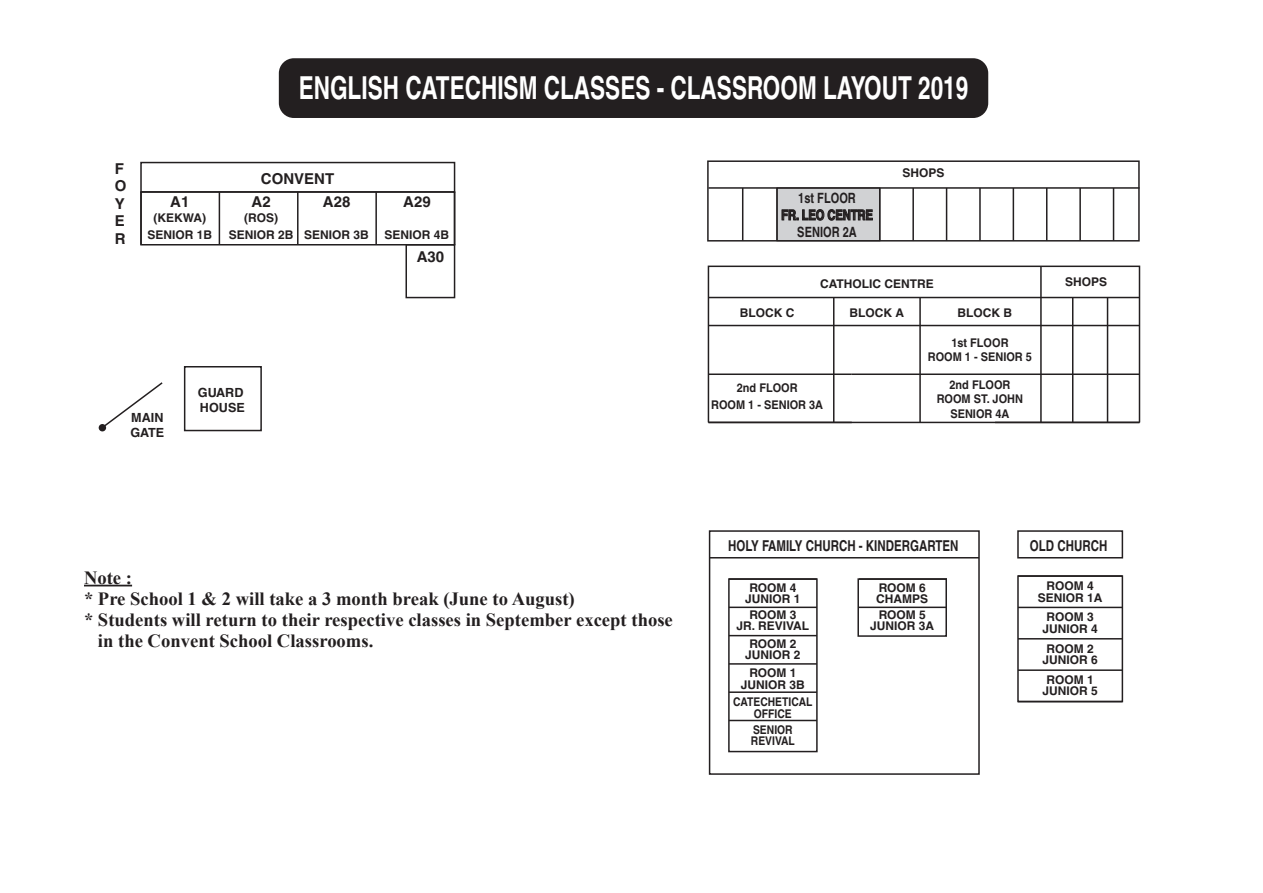
<style>
.page{position:relative;width:1263px;height:893px;background:#fff}
.page>*{position:absolute;margin:0;border:0;box-sizing:border-box;transform-origin:0 0}
.t1{font:700 31.65px "Helvetica";color:#fff;scale:.71 1}
.t2{font:700 18.6px "Times New Roman";color:#231f20}
.t3{font:700 15px "Helvetica";color:#231f20;scale:.77 1}
.t4{font:700 15px/17.4px "Helvetica";color:#231f20}
.t5{font:700 14.25px/17px "Helvetica";color:#231f20;text-align:center;scale:.78 1}
.t6{font:700 12.6px/15.1px "Helvetica";color:#231f20}
.t7{font:700 12px/11.4px "Helvetica";color:#231f20;text-align:center}
.t8{font:700 12px/14.4px "Helvetica";color:#231f20;text-align:center;scale:.91 1}
.t9{font:700 12px/11.4px "Helvetica";color:#231f20;text-align:center;scale:.86 1}
</style>
<div class="page">
<div style="left:777px;top:188px;width:103px;height:53px;background:#d1d2d4"></div>
<div style="left:279px;top:58px;width:709px;height:60px;background:#231f20;border-radius:15px"></div>
<div style="left:140px;top:162px;width:315px;height:31px;border:2px solid #231f20"></div>
<div style="left:140px;top:191px;width:315px;height:54px;border:2px solid #231f20"></div>
<div style="left:405px;top:244px;width:50px;height:54px;border:2px solid #231f20"></div>
<hr style="left:297px;top:192px;width:1px;height:53px;background:#231f20">
<hr style="left:375px;top:192px;width:2px;height:53px;background:#231f20">
<hr style="left:219px;top:192px;width:1px;height:53px;background:#231f20">
<hr style="left:454px;top:192px;width:1px;height:53px;background:#231f20">
<hr style="left:140px;top:192px;width:2px;height:53px;background:#231f20">
<div style="left:707px;top:160px;width:433px;height:82px;border:2px solid #231f20"></div>
<hr style="left:708px;top:187px;width:431px;height:2px;background:#231f20">
<hr style="left:742px;top:188px;width:1px;height:53px;background:#231f20">
<hr style="left:776px;top:188px;width:2px;height:53px;background:#231f20">
<hr style="left:879px;top:188px;width:1px;height:53px;background:#231f20">
<hr style="left:912px;top:188px;width:2px;height:53px;background:#231f20">
<hr style="left:946px;top:188px;width:1px;height:53px;background:#231f20">
<hr style="left:979px;top:188px;width:2px;height:53px;background:#231f20">
<hr style="left:1012px;top:188px;width:2px;height:53px;background:#231f20">
<hr style="left:1046px;top:188px;width:1px;height:53px;background:#231f20">
<hr style="left:1079px;top:188px;width:2px;height:53px;background:#231f20">
<hr style="left:1113px;top:188px;width:1px;height:53px;background:#231f20">
<svg style="left:782px;top:209px;width:91px;height:12px"></svg>
<div style="left:708px;top:266px;width:432px;height:157px;border:2px solid #231f20"></div>
<hr style="left:708px;top:297px;width:431px;height:1px;background:#231f20">
<hr style="left:833px;top:297px;width:1px;height:125px;background:#231f20">
<hr style="left:919px;top:297px;width:2px;height:125px;background:#231f20">
<hr style="left:1040px;top:266px;width:2px;height:156px;background:#231f20">
<hr style="left:1072px;top:297px;width:1px;height:125px;background:#231f20">
<hr style="left:1107px;top:297px;width:1px;height:125px;background:#231f20">
<hr style="left:708px;top:325px;width:431px;height:1px;background:#231f20">
<hr style="left:708px;top:373px;width:144px;height:2px;background:#231f20">
<hr style="left:852px;top:373px;width:287px;height:2px;background:#231f20">
<hr style="left:708px;top:422px;width:431px;height:1px;background:#231f20">
<div style="left:709px;top:530px;width:271px;height:245px;border:2px solid #231f20"></div>
<hr style="left:710px;top:557px;width:269px;height:1px;background:#231f20">
<div style="left:1017px;top:575px;width:106px;height:127px;border:2px solid #231f20"></div>
<hr style="left:1018px;top:607px;width:104px;height:1px;background:#231f20">
<div style="left:728px;top:578px;width:90px;height:174px;border:2px solid #231f20"></div>
<hr style="left:729px;top:607px;width:88px;height:1px;background:#231f20">
<hr style="left:729px;top:635px;width:88px;height:1px;background:#231f20">
<hr style="left:729px;top:663px;width:88px;height:2px;background:#231f20">
<hr style="left:729px;top:691px;width:88px;height:2px;background:#231f20">
<hr style="left:729px;top:720px;width:88px;height:1px;background:#231f20">
<hr style="left:729px;top:578px;width:88px;height:2px;background:#231f20">
<div style="left:857px;top:578px;width:90px;height:59px;border:2px solid #231f20"></div>
<hr style="left:858px;top:607px;width:88px;height:1px;background:#231f20">
<hr style="left:859px;top:578px;width:88px;height:2px;background:#231f20">
<hr style="left:1018px;top:638px;width:104px;height:2px;background:#231f20">
<hr style="left:1018px;top:669px;width:104px;height:2px;background:#231f20">
<div style="left:1017px;top:530px;width:106px;height:28px;border:2px solid #231f20"></div>
<hr style="left:1018px;top:575px;width:104px;height:2px;background:#231f20">
<hr style="left:1018px;top:701px;width:104px;height:1px;background:#231f20">
<div style="left:184px;top:366px;width:78px;height:65px;border:2px solid #231f20"></div>
<div style="left:99px;top:424px;width:7px;height:7px;background:#231f20;border-radius:50%"></div>
<svg style="left:103px;top:382px;width:60px;height:46px"></svg>
<hr style="left:84px;top:585px;width:48px;height:1px;background:#231f20">
<h1 class="t1" style="left:299px;top:69px;width:945px">ENGLISH CATECHISM CLASSES - CLASSROOM LAYOUT 2019</h1>
<p class="t4" style="left:115px;top:160px;width:13px">F<br>O<br>Y<br>E<br>R</p>
<p class="t4" style="left:261px;top:169px;width:75px">CONVENT</p>
<p class="t4" style="left:170px;top:193px;width:21px">A1</p>
<p class="t7" style="left:147px;top:209px;width:66px;line-height:17.4px">(KEKWA)<br>SENIOR 1B</p>
<p class="t4" style="left:252px;top:193px;width:21px">A2</p>
<p class="t7" style="left:229px;top:209px;width:66px;line-height:17.4px">(ROS)<br>SENIOR 2B</p>
<p class="t4" style="left:323px;top:193px;width:29px">A28</p>
<p class="t7" style="left:304px;top:229px;width:66px">SENIOR 3B</p>
<p class="t4" style="left:403px;top:193px;width:29px">A29</p>
<p class="t7" style="left:385px;top:229px;width:66px">SENIOR 4B</p>
<p class="t4" style="left:417px;top:248px;width:29px">A30</p>
<p class="t6" style="left:130px;top:409px;width:35px">MAIN<br>GATE</p>
<p class="t6" style="left:198px;top:385px;width:49px">GUARD<br>HOUSE</p>
<p class="t5" style="left:781px;top:189px;width:119px">1st FLOOR<br>FR. LEO CENTRE<br>SENIOR 2A</p>
<p class="t7" style="left:902px;top:167px;width:44px">SHOPS</p>
<p class="t7" style="left:740px;top:307px;width:56px">BLOCK C</p>
<p class="t7" style="left:820px;top:278px;width:115px">CATHOLIC CENTRE</p>
<p class="t7" style="left:849px;top:307px;width:56px">BLOCK A</p>
<p class="t7" style="left:957px;top:307px;width:56px">BLOCK B</p>
<p class="t8" style="left:711px;top:379px;width:124px;line-height:17.4px">2nd FLOOR<br>ROOM 1 - SENIOR 3A</p>
<p class="t8" style="left:928px;top:335px;width:116px">1st FLOOR<br>ROOM 1 - SENIOR 5</p>
<p class="t8" style="left:937px;top:377px;width:96px">2nd FLOOR<br>ROOM ST. JOHN<br>SENIOR 4A</p>
<p class="t7" style="left:1065px;top:276px;width:44px">SHOPS</p>
<h2 class="t2" style="left:84px;top:564px;width:50px">Note :</h2>
<h2 class="t2" style="left:84px;top:586px;width:492px">* Pre School 1 &amp; 2 will take a 3 month break (June to August)</h2>
<h2 class="t2" style="left:84px;top:607px;width:590px">* Students will return to their respective classes in September except those</h2>
<h2 class="t2" style="left:98px;top:628px;width:277px">in the Convent School Classrooms.</h2>
<p class="t3" style="left:728px;top:536px;width:301px">HOLY FAMILY CHURCH - KINDERGARTEN</p>
<p class="t3" style="left:1030px;top:536px;width:102px">OLD CHURCH</p>
<p class="t7" style="left:745px;top:582px;width:57px">ROOM 4<br>JUNIOR 1</p>
<p class="t7" style="left:737px;top:609px;width:74px">ROOM 3<br>JR. REVIVAL</p>
<p class="t7" style="left:745px;top:638px;width:57px">ROOM 2<br>JUNIOR 2</p>
<p class="t7" style="left:741px;top:667px;width:66px">ROOM 1<br>JUNIOR 3B</p>
<p class="t9" style="left:733px;top:696px;width:94px">CATECHETICAL<br>OFFICE</p>
<p class="t9" style="left:751px;top:723px;width:53px;text-align:left">SENIOR<br>REVIVAL</p>
<p class="t7" style="left:876px;top:582px;width:53px;text-align:left">ROOM 6<br>CHAMPS</p>
<p class="t7" style="left:1038px;top:580px;width:66px">ROOM 4<br>SENIOR 1A</p>
<p class="t7" style="left:1042px;top:611px;width:57px">ROOM 3<br>JUNIOR 4</p>
<p class="t7" style="left:1042px;top:643px;width:57px">ROOM 2<br>JUNIOR 6</p>
<p class="t7" style="left:1042px;top:673px;width:57px">ROOM 1<br>JUNIOR 5</p>
<p class="t7" style="left:870px;top:609px;width:66px">ROOM 5<br>JUNIOR 3A</p>
</div>
